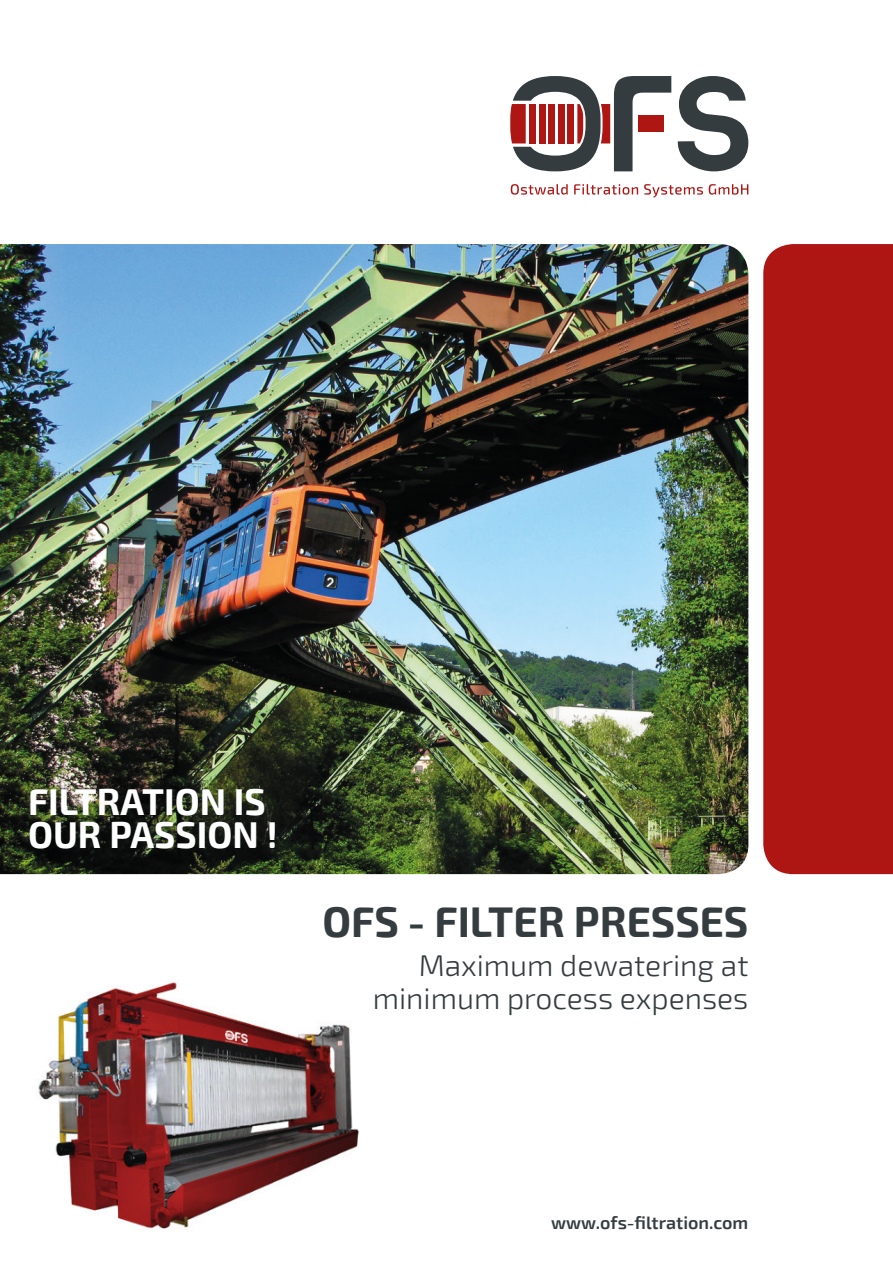
<style>
.page{position:relative;width:893px;height:1263px;background:#fff}
.page>*{position:absolute;margin:0;border:0;box-sizing:border-box;transform-origin:0 0}
.t1{font:700 42px "Exo 2";color:#343c3f}
.t2{font:700 36.6px "Exo 2";color:#fff}
.t3{font:300 30px "Exo 2";color:#343c3f}
.t4{font:600 18px "Exo 2";color:#343c3f}
</style>
<div class="page">
<img style="left:38px;top:982px;width:321px;height:247px">
<svg style="left:763px;top:244px;width:130px;height:630px;background:#b01c1a"></svg>
<svg style="left:678px;top:76px;width:70px;height:95px"></svg>
<svg style="left:510px;top:76px;width:161px;height:95px"></svg>
<svg style="left:511px;top:184px;width:57px;height:11px"></svg>
<svg style="left:574px;top:184px;width:64px;height:11px"></svg>
<svg style="left:644px;top:184px;width:59px;height:13px"></svg>
<svg style="left:709px;top:184px;width:39px;height:11px"></svg>
<img style="left:0;top:244px;width:748px;height:630px">
<p class="t2" style="left:28px;top:781px;width:239px">FILTRATION IS</p>
<p class="t2" style="left:28px;top:813px;width:251px">OUR PASSION !</p>
<p class="t1" style="left:322px;top:897px;width:428px">OFS - FILTER PRESSES</p>
<p class="t3" style="left:419px;top:948px;width:331px">Maximum dewatering at</p>
<p class="t3" style="left:373px;top:981px;width:377px">minimum process expenses</p>
<p class="t4" style="left:551px;top:1212px;width:199px">www.ofs-filtration.com</p>
</div>
